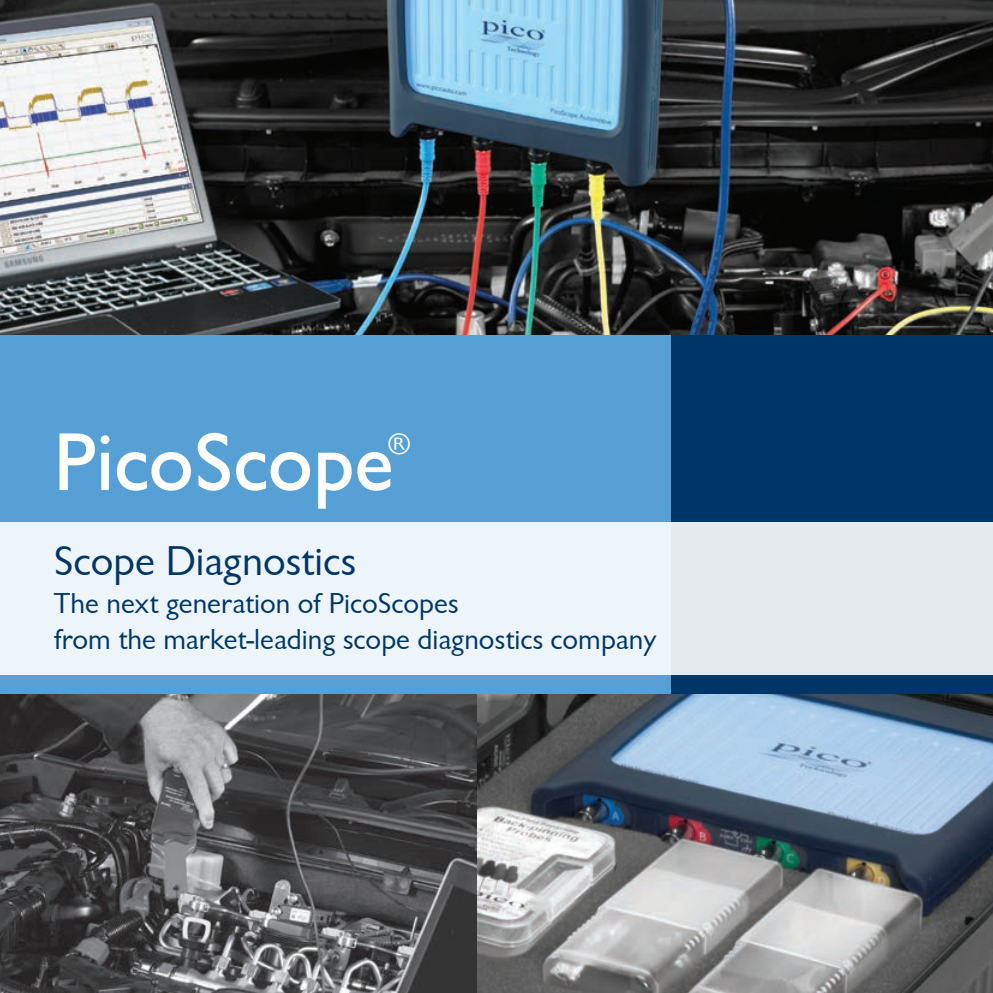
<style>
.page{position:relative;width:993px;height:993px;background:#fff}
.page>*{position:absolute;margin:0;border:0;box-sizing:border-box;transform-origin:0 0}
.t1{font:500 84.75px "Chantilly";color:#fff}
.t2{font:43px "Chantilly";color:#003667}
.t3{font:31px "Chantilly";color:#fff}
.t4{font:29.75px/35.8px "Chantilly";color:#003667}
</style>
<div class="page">
<img style="left:476px;top:693px;width:516px;height:299px">
<img style="left:0;top:693px;width:476px;height:299px">
<img style="left:0;top:0;width:992px;height:335px">
<div style="left:0;top:335px;width:992px;height:358px;background:#56a0d5"></div>
<div style="left:671px;top:335px;width:321px;height:358px;background:#003667"></div>
<div style="left:0;top:522px;width:992px;height:152px;background:#edf5fa"></div>
<h1 class="t1" style="left:54px;top:416px;width:341px">PicoScope</h1>
<p class="t3" style="left:387px;top:426px;width:26px">®</p>
<h2 class="t2" style="left:54px;top:537px;width:303px">Scope Diagnostics</h2>
<p class="t4" style="left:54px;top:585px;width:604px">The next generation of PicoScopes<br>from the market-leading scope diagnostics company</p>
</div>
